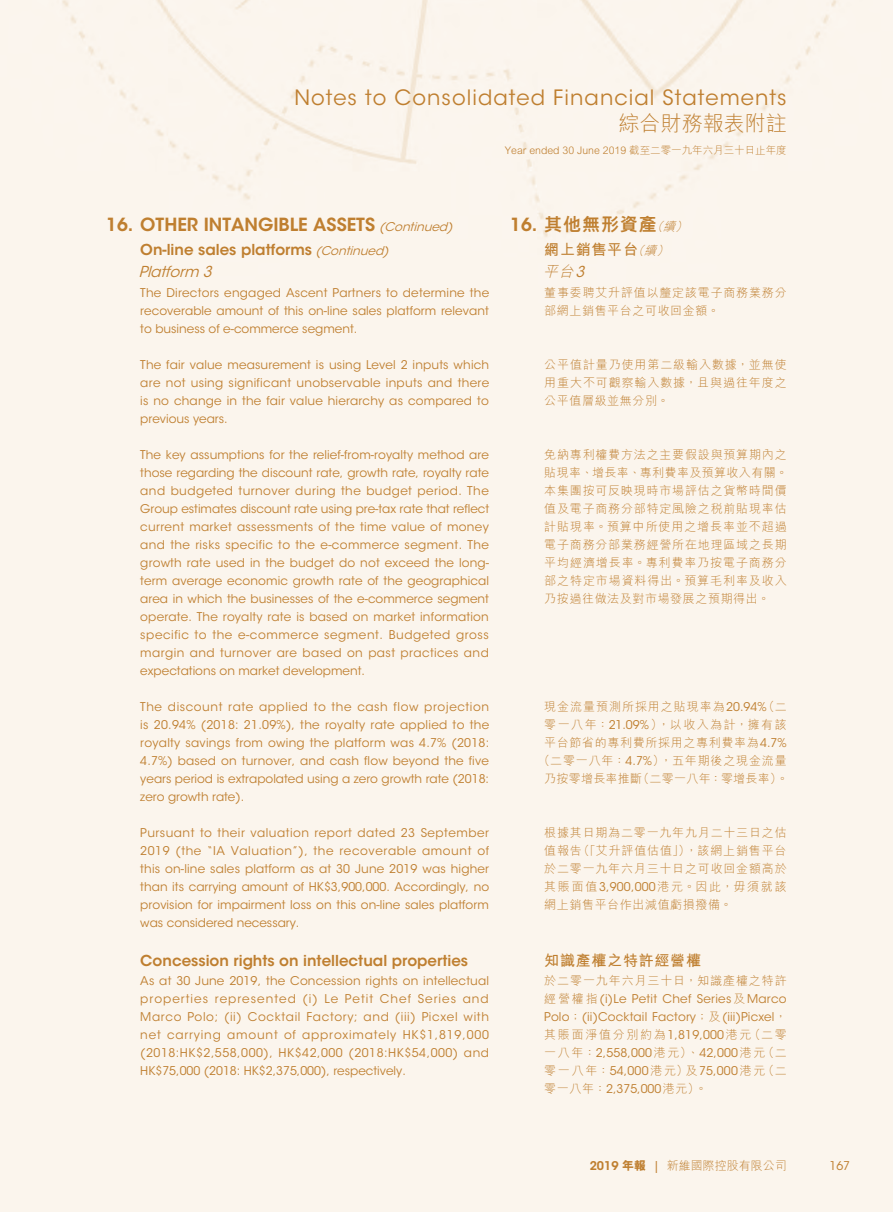
<style>
.page{position:relative;width:893px;height:1212px;background:#fff}
.page>*{position:absolute;margin:0;border:0;box-sizing:border-box;transform-origin:0 0}
.t1{font:21px "ITC Avant Garde Std";letter-spacing:.05em;color:#bf7f30}
.t2{font:300 21px "M Hei HK";color:#bf7f30}
.t3{font:600 18px "ITC Avant Garde Std";color:#bf7f30}
.t4{font:800 18px "M Hei HK";letter-spacing:.05em;color:#bf7f30}
.t5{font:600 15px/22.2px "ITC Avant Garde Std";color:#bf7f30}
.t6{font:700 15px/22.2px "M Hei HK";letter-spacing:.05em;color:#bf7f30}
.t7{font:12px/18px "ITC Avant Garde Std";letter-spacing:.005em;color:#bf7f30;text-align:justify}
.t8{font:300 12px/18px "M Hei HK";letter-spacing:.07em;color:#bf7f30;text-align:justify}
.t9{font:300 12px/18px "M Hei HK";letter-spacing:.14em;color:#bf7f30}
.t10{font:300 12px "M Hei HK";color:#bf7f30}
.t11{font:300 10.5px "M Hei HK";color:#bf7f30}
.s1{font-weight:400;font-style:italic;font-size:12px}
.s2{font-weight:400;font-style:italic}
.s3{font-family:"ITC Avant Garde Std";font-weight:600}
.s4{font-weight:300;font-style:italic;font-size:12px}
.s5{font-weight:300;font-style:italic}
.s6{font-family:"ITC Avant Garde Std";font-weight:400;font-style:italic}
.s7{font-family:"ITC Avant Garde Std";font-weight:400}
.s8{font-family:"M Hei HK";font-weight:300}
.s9{font-weight:800}
</style>
<div class="page">
<h1 class="t1" style="left:294px;top:84px;width:494px">Notes to Consolidated Financial Statements</h1>
<h1 class="t2" style="left:619px;top:113px;width:169px">綜合財務報表附註</h1>
<p class="t11" style="left:505px;top:145px;width:283px">Year ended 30 June 2019 截至二零一九年六月三十日止年度</p>
<h2 class="t3" style="left:106px;top:213px;width:352px">16. OTHER INTANGIBLE ASSETS <span class="s1">(Continued)</span></h2>
<p class="t5" style="left:139px;top:238px;width:255px">On-line sales platforms <span class="s1">(Continued)<br></span><span class="s2">Platform 3</span></p>
<p class="t7" style="left:140px;top:284px;width:350px">The Directors engaged Ascent Partners to determine the recoverable amount of this on-line sales platform relevant to business of e-commerce segment.</p>
<p class="t7" style="left:140px;top:356px;width:350px">The fair value measurement is using Level 2 inputs which are not using significant unobservable inputs and there is no change in the fair value hierarchy as compared to previous years.</p>
<p class="t7" style="left:140px;top:446px;width:350px">The key assumptions for the relief-from-royalty method are those regarding the discount rate, growth rate, royalty rate and budgeted turnover during the budget period. The Group estimates discount rate using pre-tax rate that reflect current market assessments of the time value of money and the risks specific to the e-commerce segment. The growth rate used in the budget do not exceed the long&shy;term average economic growth rate of the geographical area in which the businesses of the e-commerce segment operate. The royalty rate is based on market information specific to the e-commerce segment. Budgeted gross margin and turnover are based on past practices and expectations on market development.</p>
<p class="t7" style="left:140px;top:698px;width:350px">The discount rate applied to the cash flow projection is 20.94% (2018: 21.09%), the royalty rate applied to the royalty savings from owing the platform was 4.7% (2018:<br>4.7%) based on turnover, and cash flow beyond the five years period is extrapolated using a zero growth rate (2018: zero growth rate).</p>
<p class="t7" style="left:140px;top:824px;width:350px">Pursuant to their valuation report dated 23 September 2019 (the “IA Valuation”), the recoverable amount of this on-line sales platform as at 30 June 2019 was higher than its carrying amount of HK$3,900,000. Accordingly, no provision for impairment loss on this on-line sales platform was considered necessary.</p>
<p class="t5" style="left:140px;top:949px;width:329px">Concession rights on intellectual properties</p>
<p class="t7" style="left:140px;top:972px;width:350px">As at 30 June 2019, the Concession rights on intellectual properties represented (i) Le Petit Chef Series and Marco Polo; (ii) Cocktail Factory; and (iii) Picxel with net carrying amount of approximately HK$1,819,000 (2018:HK$2,558,000), HK$42,000 (2018:HK$54,000) and HK$75,000 (2018: HK$2,375,000), respectively.</p>
<h2 class="t4" style="left:510px;top:215px;width:181px"><span class="s3">16.</span> 其他無形資產<span class="s4">（續）</span></h2>
<p class="t6" style="left:543px;top:237px;width:130px">網上銷售平台<span class="s4">（續）</span><span class="s5">平台</span><span class="s6">3</span></p>
<p class="t8" style="left:544px;top:283px;width:244px">董事委聘艾升評值以釐定該電子商務業務分部網上銷售平台之可收回金額。</p>
<p class="t8" style="left:544px;top:355px;width:244px">公平值計量乃使用第二級輸入數據，並無使用重大不可觀察輸入數據，且與過往年度之公平值層級並無分別。</p>
<p class="t8" style="left:544px;top:445px;width:245px">免納專利權費方法之主要假設與預算期內之貼現率、增長率、專利費率及預算收入有關。本集團按可反映現時市場評估之貨幣時間價值及電子商務分部特定風險之稅前貼現率估計貼現率。預算中所使用之增長率並不超過電子商務分部業務經營所在地理區域之長期平均經濟增長率。專利費率乃按電子商務分部之特定市場資料得出。預算毛利率及收入乃按過往做法及對市場發展之預期得出。</p>
<p class="t8" style="left:538px;top:697px;width:252px;text-align:center">現金流量預測所採用之貼現率為<span class="s7">20.94%</span>（二零一八年：<span class="s7">21.09%</span>），以收入為計，擁有該平台節省的專利費所採用之專利費率為<span class="s7">4.7%</span>（二零一八年：<span class="s7">4.7%</span>），五年期後之現金流量乃按零增長率推斷（二零一八年：零增長率）。</p>
<p class="t8" style="left:544px;top:823px;width:244px">根據其日期為二零一九年九月二十三日之估值報告（「艾升評值估值」），該網上銷售平台於二零一九年六月三十日之可收回金額高於其賬面值<span class="s7">3,900,000</span>港元。因此，毋須就該網上銷售平台作出減值虧損撥備。</p>
<p class="t6" style="left:544px;top:947px;width:158px">知識產權之特許經營權</p>
<p class="t8" style="left:544px;top:971px;width:244px">於二零一九年六月三十日，知識產權之特許</p>
<p class="t7" style="left:544px;top:990px;width:244px"><span class="s8">經營權指</span>(i)Le Petit Chef Series<span class="s8">及</span>Marco<br>Polo<span class="s8">；</span>(ii)Cocktail Factory<span class="s8">；及</span>(iii)Picxel<span class="s8">，</span></p>
<p class="t9" style="left:544px;top:1025px;width:244px">其賬面淨值分別約為<span class="s7">1,819,000</span>港元（二零</p>
<p class="t7" style="left:544px;top:1044px;width:244px"><span class="s8">一八年：</span>2,558,000<span class="s8">港元）、</span>42,000<span class="s8">港元（二</span></p>
<p class="t9" style="left:544px;top:1061px;width:244px">零一八年：<span class="s7">54,000</span>港元）及<span class="s7">75,000</span>港元（二零一八年：<span class="s7">2,375,000</span>港元）。</p>
<p class="t10" style="left:590px;top:1159px;width:198px"><span class="s3">2019</span> <span class="s9">年報</span> <span class="s7">|</span> 新維國際控股有限公司</p>
<p class="t7" style="left:829px;top:1156px;width:22px">167</p>
</div>
